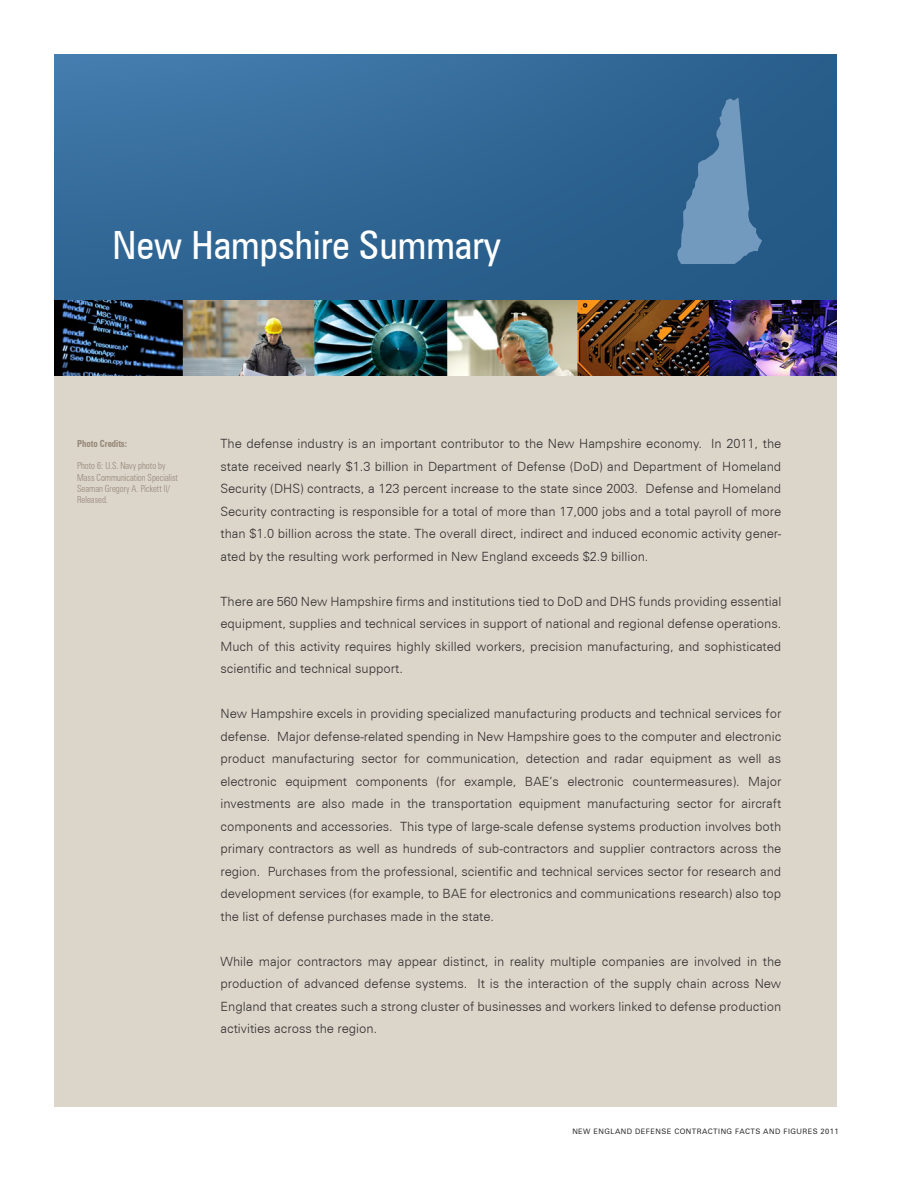
<style>
.page{position:relative;width:918px;height:1188px;background:#fff}
.page>*{position:absolute;margin:0;border:0;box-sizing:border-box;transform-origin:0 0}
.t1{font:condensed 39px "Zurich BT";color:#fff}
.t2{font:300 12.75px/22.5px "Zurich BT";color:#312f30;text-align:justify}
.t3{font:300 condensed 9.75px/11.2px "Zurich BT";color:#968878;scale:.9 1}
.t4{font:700 condensed 9.75px "Zurich BT";color:#968878;scale:.9 1}
.t5{font:7.5px "Zurich BT";letter-spacing:.06em;color:#312f30}
</style>
<div class="page">
<div style="left:54px;top:81px;width:783px;height:1026px;background:#dcd5ca"></div>
<img style="left:54px;top:54px;width:783px;height:246px">
<img style="left:54px;top:300px;width:783px;height:76px">
<svg style="left:677px;top:97px;width:85px;height:167px;background:#517ea7"></svg>
<p class="t1" style="left:113px;top:222px;width:390px">New Hampshire Summary</p>
<p class="t4" style="left:77px;top:438px;width:57px">Photo Credits:</p>
<p class="t3" style="left:77px;top:460px;width:113px">Photo 6: U.S. Navy photo by<br>Mass Communication Specialist<br>Seaman Gregory A. Pickett II/<br>Released.</p>
<p class="t2" style="left:220px;top:432px;width:562px">The defense industry is an important contributor to the New Hampshire economy. In 2011, the state received nearly $1.3 billion in Department of Defense (DoD) and Department of Homeland Security (DHS) contracts, a 123 percent increase to the state since 2003. Defense and Homeland Security contracting is responsible for a total of more than 17,000 jobs and a total payroll of more than $1.0 billion across the state. The overall direct, indirect and induced economic activity gener&shy;ated by the resulting work performed in New England exceeds $2.9 billion.</p>
<p class="t2" style="left:220px;top:590px;width:562px">There are 560 New Hampshire firms and institutions tied to DoD and DHS funds providing essential equipment, supplies and technical services in support of national and regional defense operations.<br>Much of this activity requires highly skilled workers, precision manufacturing, and sophisticated scientific and technical support.</p>
<p class="t2" style="left:220px;top:702px;width:562px">New Hampshire excels in providing specialized manufacturing products and technical services for defense. Major defense-related spending in New Hampshire goes to the computer and electronic product manufacturing sector for communication, detection and radar equipment as well as electronic equipment components (for example, BAE’s electronic countermeasures). Major investments are also made in the transportation equipment manufacturing sector for aircraft components and accessories. This type of large-scale defense systems production involves both primary contractors as well as hundreds of sub-contractors and supplier contractors across the region. Purchases from the professional, scientific and technical services sector for research and development services (for example, to BAE for electronics and communications research) also top the list of defense purchases made in the state.</p>
<p class="t2" style="left:220px;top:950px;width:562px">While major contractors may appear distinct, in reality multiple companies are involved in the production of advanced defense systems. It is the interaction of the supply chain across New England that creates such a strong cluster of businesses and workers linked to defense production activities across the region.</p>
<p class="t5" style="left:572px;top:1127px;width:268px">NEW ENGLAND DEFENSE CONTRACTING FACTS AND FIGURES 2011</p>
</div>
